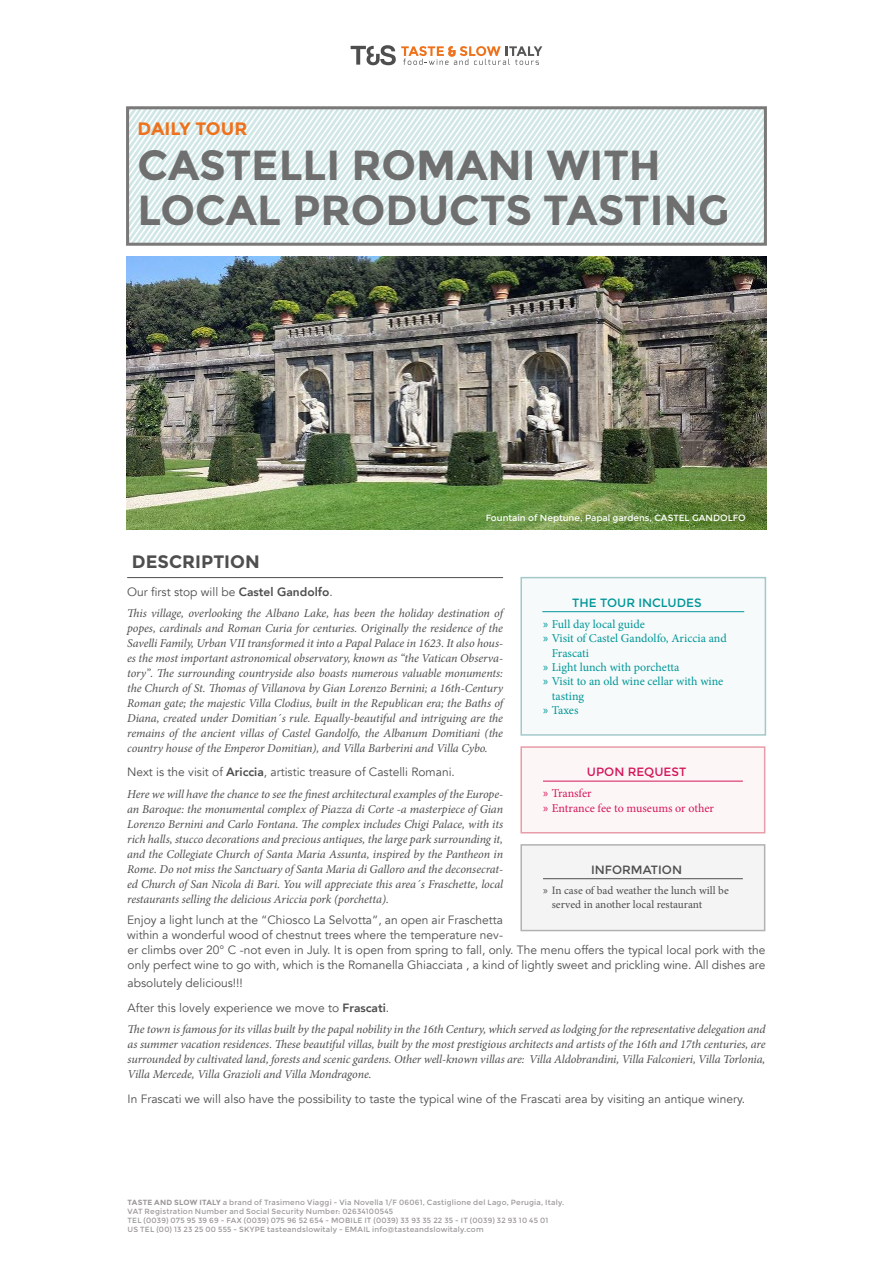
<style>
.page{position:relative;width:893px;height:1263px;background:#fff}
.page>*{position:absolute;margin:0;border:0;box-sizing:border-box;transform-origin:0 0}
.t1{font:700 42px/45px "Montserrat";color:#706f6f}
.t2{font:700 18px "Montserrat";color:#4f4e4f}
.t3{font:700 18px "Montserrat";color:#ee721c}
.t4{font:italic 12px/15px "Minion Pro";letter-spacing:-.005em;color:#4f4e4f;text-align:justify}
.t5{font:12px/15px "Avenir";color:#4f4e4f}
.t6{font:12px "Minion Pro";color:#009698}
.t7{font:12px/14.4px "Minion Pro";letter-spacing:-.005em;color:#d4175b}
.t8{font:12px "Montserrat";color:#009698}
.t9{font:12px "Montserrat";color:#d4175b}
.t10{font:12px "Montserrat";color:#4f4e4f}
.t11{font:11.25px/13.5px "Minion Pro";color:#4f4e4f}
.t12{font:9px "Montserrat";color:#fff}
.t13{font:7.5px/9px "Montserrat";letter-spacing:.025em;color:#9d999a}
.s1{font-weight:800}
.s2{font-family:"Myriad Pro"}
.s3{font-weight:700}
</style>
<div class="page">
<svg style="left:130px;top:110px;width:633px;height:132px"></svg>
<div style="left:126px;top:106px;width:641px;height:140px;border:3px solid #7b7878"></div>
<img style="left:126px;top:256px;width:641px;height:273px">
<hr style="left:127px;top:577px;width:376px;height:1px;background:#4f4e4f">
<svg style="left:351px;top:45px;width:191px;height:20px"></svg>
<div style="left:521px;top:578px;width:244px;height:157px;background:#f7fafa"></div>
<div style="left:520px;top:577px;width:246px;height:159px;border:2px solid #a4c8ca"></div>
<div style="left:521px;top:747px;width:244px;height:86px;background:#fdf6f7"></div>
<div style="left:520px;top:746px;width:245px;height:87px;border:2px solid #e99ca9"></div>
<hr style="left:542px;top:611px;width:202px;height:1px;background:#009698">
<hr style="left:543px;top:781px;width:200px;height:1px;background:#d4175b">
<div style="left:521px;top:845px;width:244px;height:85px;background:#f5f4f4"></div>
<div style="left:520px;top:844px;width:245px;height:87px;border:2px solid #b3b2b2"></div>
<hr style="left:543px;top:878px;width:200px;height:1px;background:#4f4e4f">
<h2 class="t3" style="left:138px;top:118px;width:111px">DAILY TOUR</h2>
<h1 class="t1" style="left:138px;top:143px;width:593px">CASTELLI ROMANI WITH<br>LOCAL PRODUCTS TASTING</h1>
<p class="t12" style="left:486px;top:513px;width:262px">Fountain of Neptune, Papal gardens, CASTEL GANDOLFO</p>
<h2 class="t2" style="left:132px;top:551px;width:129px">DESCRIPTION</h2>
<p class="t5" style="left:127px;top:584px;width:207px">Our first stop will be <span class="s1">Castel Gandolfo</span>.</p>
<p class="t4" style="left:127px;top:605px;width:377px">This village, overlooking the Albano Lake, has been the holiday destination of popes, cardinals and Roman Curia for centuries. Originally the residence of the Savelli Family, Urban VII transformed it into a Papal Palace in 1623. It also hous&shy;es the most important astronomical observatory, known as “the Vatican Observa&shy;tory”. The surrounding countryside also boasts numerous valuable monuments: the Church of St. Thomas of Villanova by Gian Lorenzo Bernini; a 16th-Century Roman gate; the majestic Villa Clodius, built in the Republican era; the Baths of Diana, created under Domitian´s rule. Equally-beautiful and intriguing are the remains of the ancient villas of Castel Gandolfo, the Albanum Domitiani (the country house of the Emperor Domitian), and Villa Barberini and Villa Cybo.</p>
<p class="t5" style="left:127px;top:765px;width:329px">Next is the visit of <span class="s1">Ariccia</span>, artistic treasure of Castelli Romani.</p>
<p class="t4" style="left:127px;top:786px;width:377px">Here we will have the chance to see the finest architectural examples of the Europe&shy;an Baroque: the monumental complex of Piazza di Corte -a masterpiece of Gian Lorenzo Bernini and Carlo Fontana. The complex includes Chigi Palace, with its rich halls, stucco decorations and precious antiques, the large park surrounding it, and the Collegiate Church of Santa Maria Assunta, inspired by the Pantheon in Rome. Do not miss the Sanctuary of Santa Maria di Galloro and the deconsecrat&shy;ed Church of San Nicola di Bari. You will appreciate this area´s Fraschette, local restaurants selling the delicious Ariccia pork (porchetta).</p>
<p class="t5" style="left:127px;top:913px;width:377px">Enjoy a light lunch at the “Chiosco La Selvotta”, an open air Fraschetta within a wonderful wood of chestnut trees where the temperature nev-</p>
<p class="t8" style="left:572px;top:596px;width:131px">THE TOUR INCLUDES</p>
<p class="t6" style="left:543px;top:616px;width:103px"><span class="s2">»</span> Full day local guide</p>
<p class="t6" style="left:543px;top:630px;width:185px"><span class="s2">»</span> Visit of Castel Gandolfo, Ariccia and</p>
<p class="t6" style="left:552px;top:645px;width:39px">Frascati</p>
<p class="t6" style="left:543px;top:659px;width:138px"><span class="s2">»</span> Light lunch with porchetta</p>
<p class="t6" style="left:543px;top:673px;width:182px"><span class="s2">»</span> Visit to an old wine cellar with wine</p>
<p class="t6" style="left:552px;top:688px;width:34px">tasting</p>
<p class="t6" style="left:543px;top:702px;width:37px"><span class="s2">»</span> Taxes</p>
<p class="t9" style="left:587px;top:765px;width:101px">UPON REQUEST</p>
<p class="t7" style="left:543px;top:786px;width:172px"><span class="s2">»</span> Transfer<br><span class="s2">»</span> Entrance fee to museums or other</p>
<p class="t10" style="left:591px;top:863px;width:92px">INFORMATION</p>
<p class="t11" style="left:552px;top:884px;width:179px;text-indent:-9px"><span class="s2">»</span> In case of bad weather the lunch will be served in another local restaurant</p>
<p class="t5" style="left:128px;top:943px;width:639px">er climbs over 20° C -not even in July. It is open from spring to fall, only. The menu offers the typical local pork with the only perfect wine to go with, which is the Romanella Ghiacciata , a kind of lightly sweet and prickling wine. All dishes are</p>
<p class="t5" style="left:128px;top:971px;width:263px;line-height:24.5px">absolutely delicious!!!<br>After this lovely experience we move to <span class="s1">Frascati</span>.</p>
<p class="t4" style="left:128px;top:1022px;width:639px">The town is famous for its villas built by the papal nobility in the 16th Century, which served as lodging for the representative delegation and as summer vacation residences. These beautiful villas, built by the most prestigious architects and artists of the 16th and 17th centuries, are surrounded by cultivated land, forests and scenic gardens. Other well-known villas are: Villa Aldobrandini, Villa Falconieri, Villa Torlonia, Villa Mercede, Villa Grazioli and Villa Mondragone.</p>
<p class="t5" style="left:128px;top:1091px;width:619px">In Frascati we will also have the possibility to taste the typical wine of the Frascati area by visiting an antique winery.</p>
<p class="t13" style="left:128px;top:1198px;width:438px"><span class="s3">TASTE AND SLOW ITALY</span> a brand of Trasimeno Viaggi - Via Novella 1/F 06061, Castiglione del Lago, Perugia, Italy.<br>VAT Registration Number and Social Security Number: 02634100545<br>TEL (0039) 075 95 39 69 - FAX (0039) 075 96 52 654 - MOBILE IT (0039) 33 93 35 22 35 - IT (0039) 32 93 10 45 01<br>US TEL (00) 13 23 25 00 555 - SKYPE tasteandslowitaly - EMAIL info@tasteandslowitaly.com</p>
</div>
